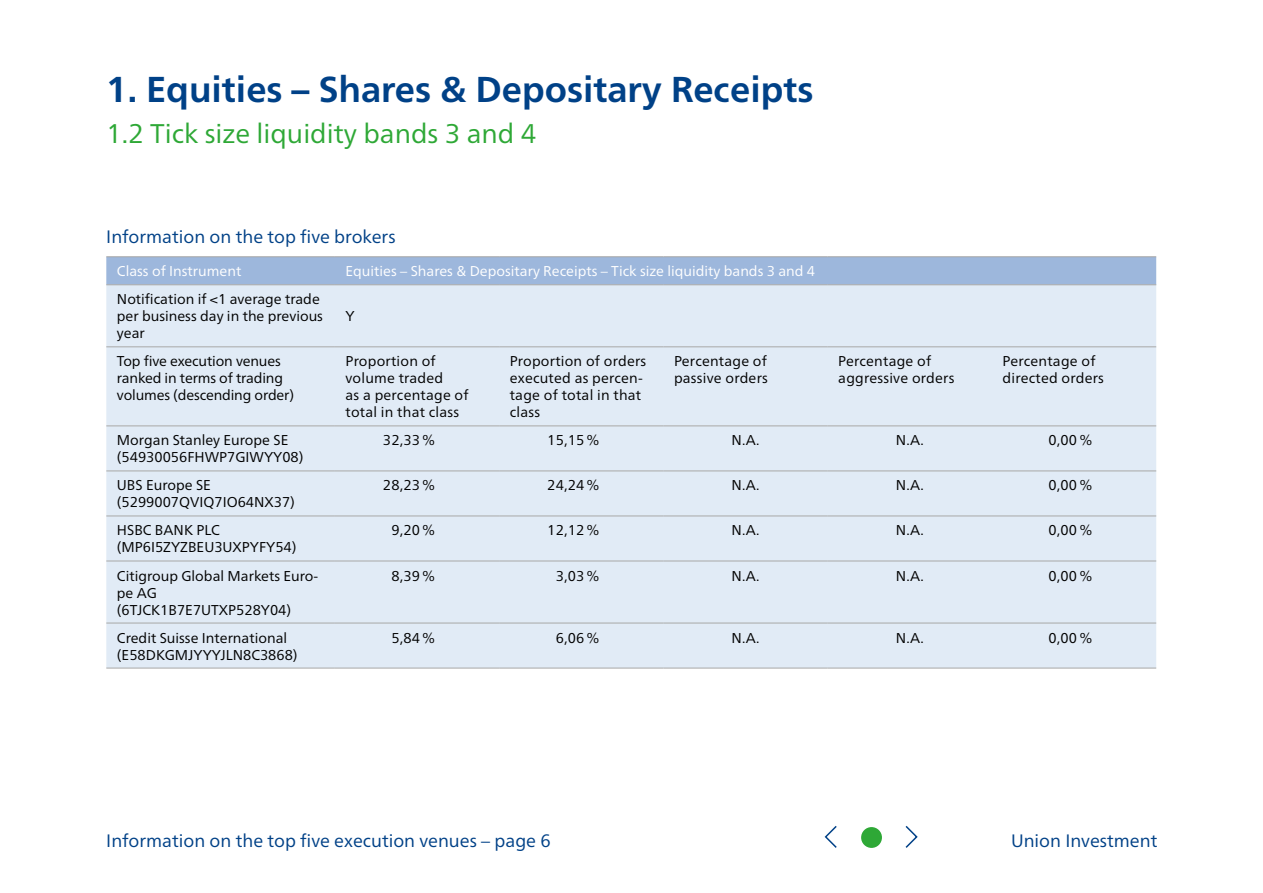
<style>
.page{position:relative;width:1263px;height:893px;background:#fff}
.page>*{position:absolute;margin:0;border:0;box-sizing:border-box;transform-origin:0 0}
.O-Headline_Innen_24{font:700 36px "Frutiger Neue LT Pro";color:#004187}
.O-Subline_Innen_18_p{font:27px "Frutiger Neue LT Pro";color:#2ea836}
.O-Zwischenheadline_1{font:18px "Frutiger Neue LT Pro";color:#004187}
._08b_Diagramm_Text_7{font:14.25px/17px "Frutiger Neue LT Pro";color:#000}
._08b_Diagramm_Text_7-2{font:14.25px "Frutiger Neue LT Pro";color:#fff}
</style>
<div class="page">
<div style="left:861px;top:827px;width:21px;height:21px;background:#2ea836;border-radius:50%"></div>
<svg style="left:824px;top:826px;width:13px;height:22px"></svg>
<svg style="left:905px;top:826px;width:13px;height:22px"></svg>
<div style="left:106px;top:257px;width:1050px;height:27px;background:#9db7dc"></div>
<div style="left:106px;top:285px;width:1050px;height:140px;background:#e1ebf6"></div>
<div style="left:106px;top:426px;width:1050px;height:242px;background:#e1ebf6"></div>
<hr style="left:106px;top:256px;width:229px;height:1px;background:#a8a8a7">
<hr style="left:335px;top:256px;width:164px;height:1px;background:#a8a8a7">
<hr style="left:499px;top:256px;width:164px;height:1px;background:#a8a8a7">
<hr style="left:663px;top:256px;width:165px;height:1px;background:#a8a8a7">
<hr style="left:828px;top:256px;width:164px;height:1px;background:#a8a8a7">
<hr style="left:992px;top:256px;width:164px;height:1px;background:#a8a8a7">
<hr style="left:106px;top:284px;width:229px;height:1px;background:#a8a8a7">
<hr style="left:335px;top:284px;width:164px;height:1px;background:#a8a8a7">
<hr style="left:499px;top:284px;width:164px;height:1px;background:#a8a8a7">
<hr style="left:663px;top:284px;width:165px;height:1px;background:#a8a8a7">
<hr style="left:828px;top:284px;width:164px;height:1px;background:#a8a8a7">
<hr style="left:992px;top:284px;width:164px;height:1px;background:#a8a8a7">
<hr style="left:106px;top:346px;width:229px;height:1px;background:#a8a8a7">
<hr style="left:335px;top:346px;width:164px;height:1px;background:#a8a8a7">
<hr style="left:499px;top:346px;width:164px;height:1px;background:#a8a8a7">
<hr style="left:663px;top:346px;width:165px;height:1px;background:#a8a8a7">
<hr style="left:828px;top:346px;width:164px;height:1px;background:#a8a8a7">
<hr style="left:992px;top:346px;width:164px;height:1px;background:#a8a8a7">
<hr style="left:106px;top:425px;width:229px;height:1px;background:#a8a8a7">
<hr style="left:335px;top:425px;width:164px;height:1px;background:#a8a8a7">
<hr style="left:499px;top:425px;width:164px;height:1px;background:#a8a8a7">
<hr style="left:663px;top:425px;width:165px;height:1px;background:#a8a8a7">
<hr style="left:828px;top:425px;width:164px;height:1px;background:#a8a8a7">
<hr style="left:992px;top:425px;width:164px;height:1px;background:#a8a8a7">
<hr style="left:106px;top:471px;width:229px;height:1px;background:#a8a8a7">
<hr style="left:335px;top:471px;width:164px;height:1px;background:#a8a8a7">
<hr style="left:499px;top:471px;width:164px;height:1px;background:#a8a8a7">
<hr style="left:663px;top:471px;width:165px;height:1px;background:#a8a8a7">
<hr style="left:828px;top:471px;width:164px;height:1px;background:#a8a8a7">
<hr style="left:992px;top:471px;width:164px;height:1px;background:#a8a8a7">
<hr style="left:106px;top:516px;width:229px;height:1px;background:#a8a8a7">
<hr style="left:335px;top:516px;width:164px;height:1px;background:#a8a8a7">
<hr style="left:499px;top:516px;width:164px;height:1px;background:#a8a8a7">
<hr style="left:663px;top:516px;width:165px;height:1px;background:#a8a8a7">
<hr style="left:828px;top:516px;width:164px;height:1px;background:#a8a8a7">
<hr style="left:992px;top:516px;width:164px;height:1px;background:#a8a8a7">
<hr style="left:106px;top:561px;width:229px;height:1px;background:#a8a8a7">
<hr style="left:335px;top:561px;width:164px;height:1px;background:#a8a8a7">
<hr style="left:499px;top:561px;width:164px;height:1px;background:#a8a8a7">
<hr style="left:663px;top:561px;width:165px;height:1px;background:#a8a8a7">
<hr style="left:828px;top:561px;width:164px;height:1px;background:#a8a8a7">
<hr style="left:992px;top:561px;width:164px;height:1px;background:#a8a8a7">
<hr style="left:106px;top:623px;width:229px;height:1px;background:#a8a8a7">
<hr style="left:335px;top:623px;width:164px;height:1px;background:#a8a8a7">
<hr style="left:499px;top:623px;width:164px;height:1px;background:#a8a8a7">
<hr style="left:663px;top:623px;width:165px;height:1px;background:#a8a8a7">
<hr style="left:828px;top:623px;width:164px;height:1px;background:#a8a8a7">
<hr style="left:992px;top:623px;width:164px;height:1px;background:#a8a8a7">
<hr style="left:106px;top:668px;width:229px;height:1px;background:#a8a8a7">
<hr style="left:335px;top:668px;width:164px;height:1px;background:#a8a8a7">
<hr style="left:499px;top:668px;width:164px;height:1px;background:#a8a8a7">
<hr style="left:663px;top:668px;width:165px;height:1px;background:#a8a8a7">
<hr style="left:828px;top:668px;width:164px;height:1px;background:#a8a8a7">
<hr style="left:992px;top:668px;width:164px;height:1px;background:#a8a8a7">
<p class="O-Headline_Innen_24" style="left:106px;top:68px;width:709px">1. Equities – Shares &amp; Depositary Receipts</p>
<p class="O-Subline_Innen_18_p" style="left:106px;top:117px;width:432px">1.2 Tick size liquidity bands 3 and 4</p>
<p class="O-Zwischenheadline_1" style="left:106px;top:226px;width:291px">Information on the top five brokers</p>
<p class="_08b_Diagramm_Text_7-2" style="left:117px;top:263px;width:126px">Class of Instrument</p>
<p class="_08b_Diagramm_Text_7-2" style="left:345px;top:263px;width:471px">Equities – Shares &amp; Depositary Receipts – Tick size liquidity bands 3 and 4</p>
<p class="_08b_Diagramm_Text_7" style="left:117px;top:291px;width:204px">Notification if &lt;1 average trade</p>
<p class="_08b_Diagramm_Text_7" style="left:117px;top:308px;width:208px">per business day in the previous</p>
<p class="_08b_Diagramm_Text_7" style="left:117px;top:325px;width:29px">year</p>
<p class="_08b_Diagramm_Text_7" style="left:345px;top:308px;width:11px">Y</p>
<p class="_08b_Diagramm_Text_7" style="left:117px;top:353px;width:179px">Top five execution venues ranked in terms of trading volumes (descending order)</p>
<p class="_08b_Diagramm_Text_7" style="left:345px;top:353px;width:125px">Proportion of volume traded<br>as a percentage of</p>
<p class="_08b_Diagramm_Text_7" style="left:345px;top:404px;width:115px">total in that class</p>
<p class="_08b_Diagramm_Text_7" style="left:510px;top:353px;width:138px">Proportion of orders</p>
<p class="_08b_Diagramm_Text_7" style="left:510px;top:370px;width:135px;text-align:justify">executed as percen&shy;tage of total in that class</p>
<p class="_08b_Diagramm_Text_7" style="left:674px;top:353px;width:95px">Percentage of passive orders</p>
<p class="_08b_Diagramm_Text_7" style="left:838px;top:353px;width:118px">Percentage of aggressive orders</p>
<p class="_08b_Diagramm_Text_7" style="left:1002px;top:353px;width:103px">Percentage of directed orders</p>
<p class="_08b_Diagramm_Text_7" style="left:117px;top:432px;width:188px">Morgan Stanley Europe SE (54930056FHWP7GIWYY08)</p>
<p class="_08b_Diagramm_Text_7" style="left:383px;top:432px;width:54px">32,33 %</p>
<p class="_08b_Diagramm_Text_7" style="left:547px;top:432px;width:54px">15,15 %</p>
<p class="_08b_Diagramm_Text_7" style="left:732px;top:432px;width:29px">N.A.</p>
<p class="_08b_Diagramm_Text_7" style="left:896px;top:432px;width:29px">N.A.</p>
<p class="_08b_Diagramm_Text_7" style="left:1048px;top:432px;width:45px">0,00 %</p>
<p class="_08b_Diagramm_Text_7" style="left:117px;top:477px;width:180px">UBS Europe SE (5299007QVIQ7IO64NX37)</p>
<p class="_08b_Diagramm_Text_7" style="left:383px;top:477px;width:54px">28,23 %</p>
<p class="_08b_Diagramm_Text_7" style="left:547px;top:477px;width:54px">24,24 %</p>
<p class="_08b_Diagramm_Text_7" style="left:732px;top:477px;width:29px">N.A.</p>
<p class="_08b_Diagramm_Text_7" style="left:896px;top:477px;width:29px">N.A.</p>
<p class="_08b_Diagramm_Text_7" style="left:1048px;top:477px;width:45px">0,00 %</p>
<p class="_08b_Diagramm_Text_7" style="left:117px;top:522px;width:181px">HSBC BANK PLC (MP6I5ZYZBEU3UXPYFY54)</p>
<p class="_08b_Diagramm_Text_7" style="left:391px;top:522px;width:45px">9,20 %</p>
<p class="_08b_Diagramm_Text_7" style="left:547px;top:522px;width:54px">12,12 %</p>
<p class="_08b_Diagramm_Text_7" style="left:732px;top:522px;width:29px">N.A.</p>
<p class="_08b_Diagramm_Text_7" style="left:896px;top:522px;width:29px">N.A.</p>
<p class="_08b_Diagramm_Text_7" style="left:1048px;top:522px;width:45px">0,00 %</p>
<p class="_08b_Diagramm_Text_7" style="left:117px;top:567px;width:203px">Citigroup Global Markets Euro&shy;pe AG (6TJCK1B7E7UTXP528Y04)</p>
<p class="_08b_Diagramm_Text_7" style="left:391px;top:567px;width:45px">8,39 %</p>
<p class="_08b_Diagramm_Text_7" style="left:556px;top:567px;width:45px">3,03 %</p>
<p class="_08b_Diagramm_Text_7" style="left:732px;top:567px;width:29px">N.A.</p>
<p class="_08b_Diagramm_Text_7" style="left:896px;top:567px;width:29px">N.A.</p>
<p class="_08b_Diagramm_Text_7" style="left:1048px;top:567px;width:45px">0,00 %</p>
<p class="_08b_Diagramm_Text_7" style="left:117px;top:629px;width:182px">Credit Suisse International (E58DKGMJYYYJLN8C3868)</p>
<p class="_08b_Diagramm_Text_7" style="left:391px;top:629px;width:45px">5,84 %</p>
<p class="_08b_Diagramm_Text_7" style="left:556px;top:629px;width:45px">6,06 %</p>
<p class="_08b_Diagramm_Text_7" style="left:732px;top:629px;width:29px">N.A.</p>
<p class="_08b_Diagramm_Text_7" style="left:896px;top:629px;width:29px">N.A.</p>
<p class="_08b_Diagramm_Text_7" style="left:1048px;top:629px;width:45px">0,00 %</p>
<p class="O-Zwischenheadline_1" style="left:106px;top:829px;width:446px">Information on the top five execution venues – page 6</p>
<p class="O-Zwischenheadline_1" style="left:1011px;top:829px;width:148px">Union Investment</p>
</div>
